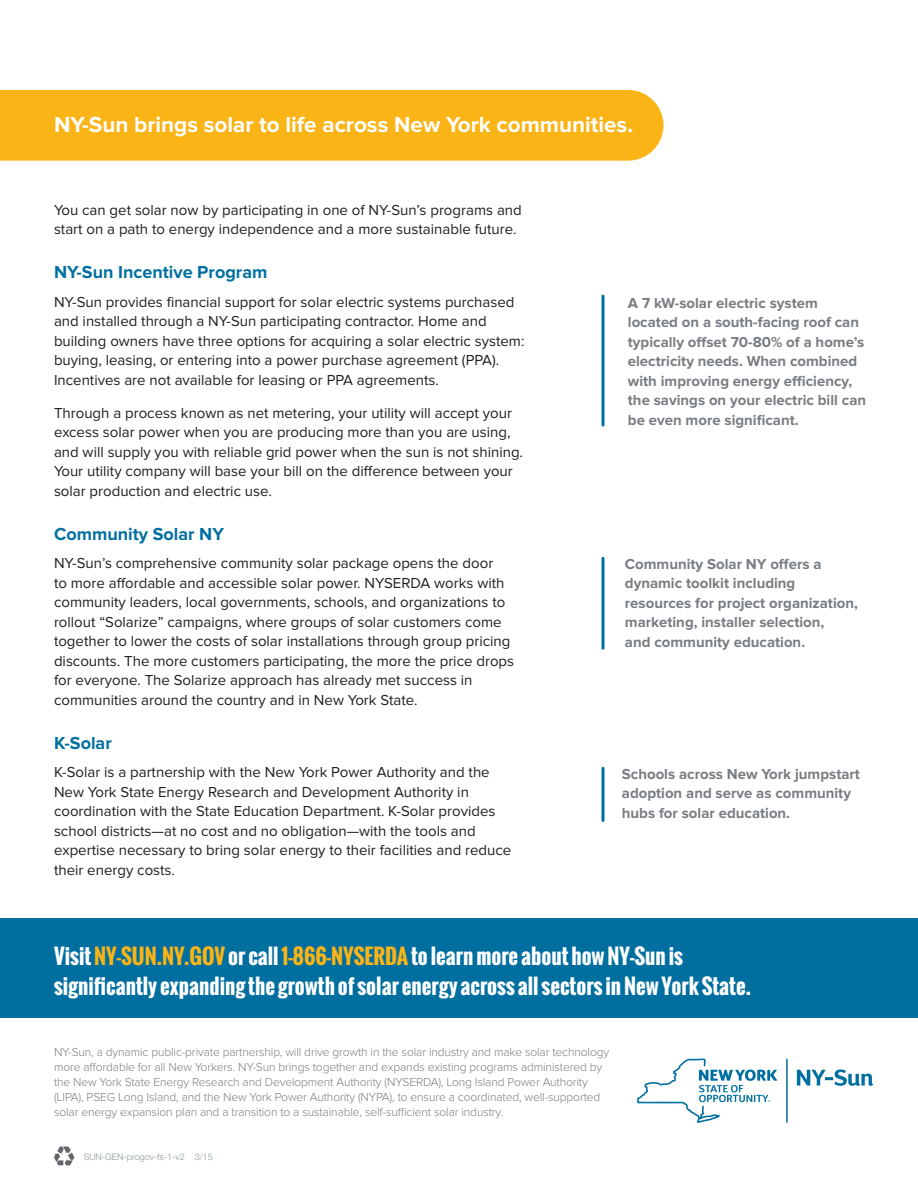
<style>
.page{position:relative;width:918px;height:1188px;background:#fff}
.page>*{position:absolute;margin:0;border:0;box-sizing:border-box;transform-origin:0 0}
.t1{font:700 22.5px "Proxima Nova";color:#fff}
.t2{font:700 21px/30px "Oswald";color:#fff}
.t3{font:700 18px "Proxima Nova";color:#006fa0}
.t4{font:15px/19.5px "Proxima Nova";color:#231f20}
.t5{font:700 15px/19.5px "Proxima Nova";color:#787d83}
.t6{font:300 12px/15px "Proxima Nova";letter-spacing:-.01em;color:#787d83}
.t7{font:300 9px "Helvetica Neue LT Std";color:#8b9b92}
.s1{color:#fbb416}
</style>
<div class="page">
<div style="left:0;top:90px;width:664px;height:71px;background:#fbb416"></div>
<hr style="left:786px;top:1059px;width:2px;height:64px;background:#006fa0">
<svg style="left:637px;top:1058px;width:140px;height:65px"></svg>
<svg style="left:797px;top:1069px;width:76px;height:17px"></svg>
<div style="left:0;top:918px;width:918px;height:100px;background:#006fa0"></div>
<hr style="left:602px;top:296px;width:2px;height:129px;background:#006fa0">
<hr style="left:602px;top:558px;width:2px;height:90px;background:#006fa0">
<hr style="left:602px;top:768px;width:2px;height:53px;background:#006fa0">
<svg style="left:54px;top:1146px;width:20px;height:21px"></svg>
<h1 class="t1" style="left:54px;top:112px;width:581px">NY-Sun brings solar to life across New York communities.</h1>
<p class="t4" style="left:54px;top:200px;width:469px">You can get solar now by participating in one of NY-Sun’s programs and start on a path to energy independence and a more sustainable future.</p>
<p class="t3" style="left:54px;top:262px;width:215px">NY-Sun Incentive Program</p>
<p class="t4" style="left:54px;top:292px;width:472px">NY-Sun provides financial support for solar electric systems purchased and installed through a NY-Sun participating contractor. Home and building owners have three options for acquiring a solar electric system: buying, leasing, or entering into a power purchase agreement (PPA).<br>Incentives are not available for leasing or PPA agreements.</p>
<p class="t4" style="left:54px;top:403px;width:471px">Through a process known as net metering, your utility will accept your excess solar power when you are producing more than you are using, and will supply you with reliable grid power when the sun is not shining.<br>Your utility company will base your bill on the difference between your solar production and electric use.</p>
<p class="t3" style="left:54px;top:523px;width:171px">Community Solar NY</p>
<p class="t4" style="left:54px;top:554px;width:462px">NY-Sun’s comprehensive community solar package opens the door<br>to more affordable and accessible solar power. NYSERDA works with community leaders, local governments, schools, and organizations to rollout “Solarize” campaigns, where groups of solar customers come together to lower the costs of solar installations through group pricing discounts. The more customers participating, the more the price drops for everyone. The Solarize approach has already met success in communities around the country and in New York State.</p>
<p class="t3" style="left:54px;top:733px;width:59px">K-Solar</p>
<p class="t4" style="left:54px;top:763px;width:459px">K-Solar is a partnership with the New York Power Authority and the New York State Energy Research and Development Authority in coordination with the State Education Department. K-Solar provides school districts—at no cost and no obligation—with the tools and expertise necessary to bring solar energy to their facilities and reduce their energy costs.</p>
<p class="t5" style="left:628px;top:294px;width:240px">A 7 kW-solar electric system located on a south-facing roof can typically offset 70-80% of a home’s electricity needs. When combined with improving energy efficiency, the savings on your electric bill can be even more significant.</p>
<p class="t5" style="left:625px;top:554px;width:235px">Community Solar NY offers a dynamic toolkit including resources for project organization, marketing, installer selection,<br>and community education.</p>
<p class="t5" style="left:622px;top:764px;width:240px">Schools across New York jumpstart adoption and serve as community hubs for solar education.</p>
<h2 class="t2" style="left:54px;top:942px;width:699px">Visit<span class="s1">NY-SUN.NY.GOV</span> or call<span class="s1">1-866-NYSERDA</span> to learn more about how NY-Sun is significantly expanding the growth of solar energy across all sectors in New York State.</h2>
<p class="t6" style="left:54px;top:1045px;width:557px">NY-Sun, a dynamic public-private partnership, will drive growth in the solar industry and make solar technology more affordable for all New Yorkers. NY-Sun brings together and expands existing programs administered by the New York State Energy Research and Development Authority (NYSERDA), Long Island Power Authority (LIPA), PSEG Long Island, and the New York Power Authority (NYPA), to ensure a coordinated, well-supported solar energy expansion plan and a transition to a sustainable, self-sufficient solar industry.</p>
<p class="t7" style="left:84px;top:1151px;width:131px">SUN-GEN-progov-fs-1-v2 3/15</p>
</div>
